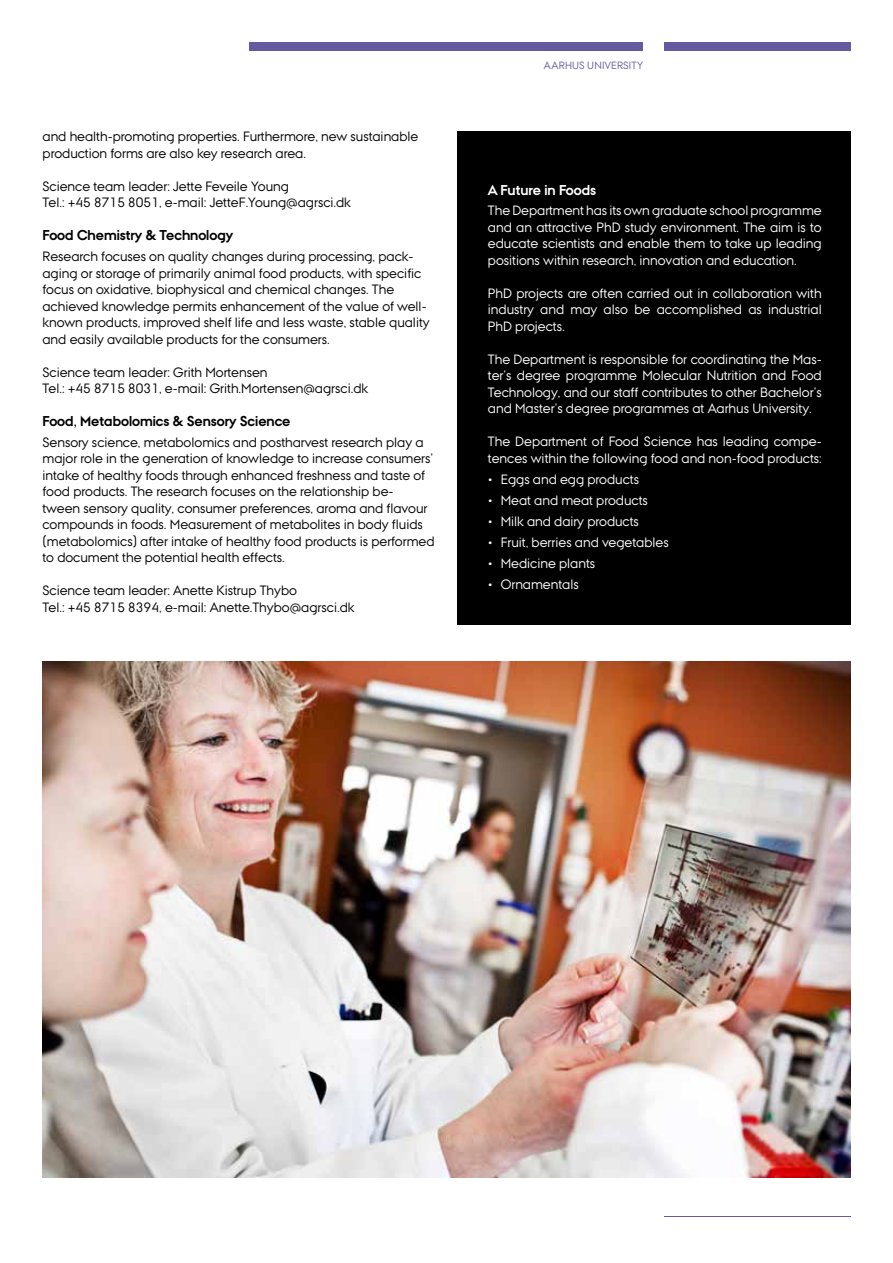
<style>
.page{position:relative;width:893px;height:1263px;background:#fff}
.page>*{position:absolute;margin:0;border:0;box-sizing:border-box;transform-origin:0 0}
.t1{font:700 14.25px "AU Passata";color:#000}
.t2{font:700 14.25px "AU Passata";letter-spacing:-.015em;color:#fff}
.t3{font:13.5px/16.5px "AU Passata";color:#000}
.t4{font:13.5px/16.5px "AU Passata";color:#fff;text-align:justify}
.t5{font:10.5px "AU Passata";letter-spacing:.015em;color:#655a9f}
</style>
<div class="page">
<img style="left:43px;top:661px;width:807px;height:517px">
<div style="left:250px;top:43px;width:393px;height:8px;background:#655a9f"></div>
<div style="left:664px;top:43px;width:186px;height:8px;background:#655a9f"></div>
<hr style="left:664px;top:1216px;width:186px;height:1px;background:#655a9f">
<div style="left:457px;top:132px;width:393px;height:493px;background:#000"></div>
<p class="t3" style="left:43px;top:128px;width:377px">and health-promoting properties. Furthermore, new sustainable production forms are also key research area.</p>
<p class="t3" style="left:43px;top:178px;width:310px">Science team leader: Jette Feveile Young<br>Tel.: +45 8715 8051, e-mail: JetteF.Young@agrsci.dk</p>
<p class="t1" style="left:43px;top:227px;width:192px">Food Chemistry &amp; Technology</p>
<p class="t3" style="left:43px;top:248px;width:389px">Research focuses on quality changes during processing, pack&shy;aging or storage of primarily animal food products, with specific focus on oxidative, biophysical and chemical changes. The achieved knowledge permits enhancement of the value of well&shy;known products, improved shelf life and less waste, stable quality and easily available products for the consumers.</p>
<p class="t3" style="left:43px;top:363px;width:327px">Science team leader: Grith Mortensen<br>Tel.: +45 8715 8031, e-mail: Grith.Mortensen@agrsci.dk</p>
<p class="t1" style="left:43px;top:413px;width:249px">Food, Metabolomics &amp; Sensory Science</p>
<p class="t3" style="left:43px;top:434px;width:394px">Sensory science, metabolomics and postharvest research play a major role in the generation of knowledge to increase consumers’ intake of healthy foods through enhanced freshness and taste of food products. The research focuses on the relationship be&shy;tween sensory quality, consumer preferences, aroma and flavour compounds in foods. Measurement of metabolites in body fluids (metabolomics) after intake of healthy food products is performed to document the potential health effects.</p>
<p class="t3" style="left:43px;top:582px;width:313px">Science team leader: Anette Kistrup Thybo<br>Tel.: +45 8715 8394, e-mail: Anette.Thybo@agrsci.dk</p>
<p class="t5" style="left:544px;top:59px;width:101px">Aarhus University</p>
<p class="t2" style="left:488px;top:181px;width:110px">A Future in Foods</p>
<p class="t4" style="left:488px;top:202px;width:335px">The Department has its own graduate school programme and an attractive PhD study environment. The aim is to educate scientists and enable them to take up leading positions within research, innovation and education.</p>
<p class="t4" style="left:488px;top:285px;width:335px">PhD projects are often carried out in collaboration with industry and may also be accomplished as industrial PhD projects.</p>
<p class="t4" style="left:488px;top:351px;width:335px">The Department is responsible for coordinating the Mas&shy;ter’s degree programme Molecular Nutrition and Food Technology, and our staff contributes to other Bachelor’s and Master’s degree programmes at Aarhus University.</p>
<p class="t4" style="left:488px;top:433px;width:335px">The Department of Food Science has leading compe&shy;tences within the following food and non-food products:</p>
<p class="t4" style="left:488px;top:471px;width:153px">• Eggs and egg products</p>
<p class="t4" style="left:488px;top:492px;width:161px">• Meat and meat products</p>
<p class="t4" style="left:488px;top:513px;width:152px">• Milk and dairy products</p>
<p class="t4" style="left:488px;top:534px;width:182px">• Fruit, berries and vegetables</p>
<p class="t4" style="left:488px;top:555px;width:109px">• Medicine plants</p>
<p class="t4" style="left:488px;top:576px;width:92px">• Ornamentals</p>
</div>
